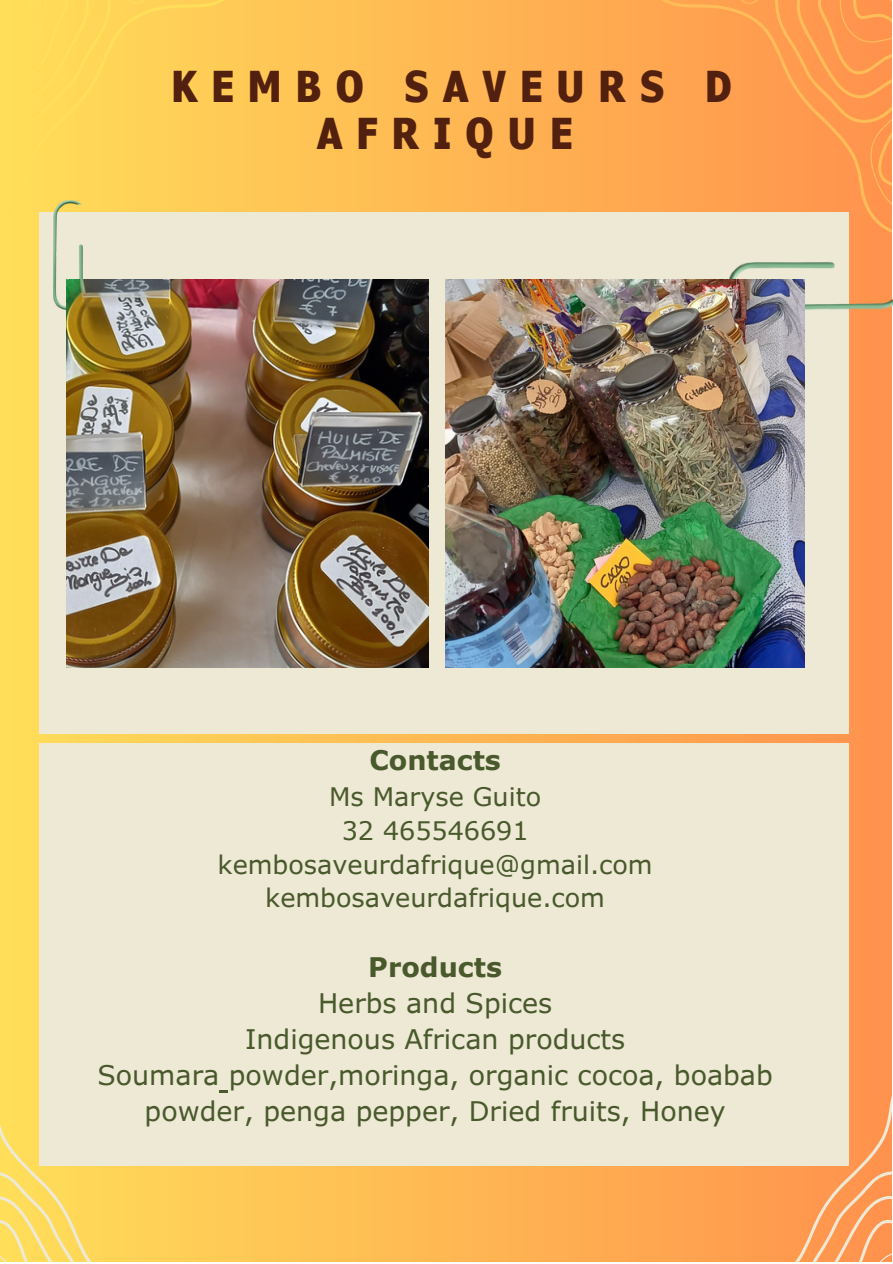
<style>
.page{position:relative;width:893px;height:1264px;background:#fff}
.page>*{position:absolute;margin:0;border:0;box-sizing:border-box;transform-origin:0 0}
.t1{font:700 condensed 42.45px/47.2px "Verdana Pro";letter-spacing:.335em;color:#52200e;text-align:center}
.t2{font:27px/36px "Verdana Pro";color:#49592c;text-align:center}
.t3{font:700 27px "Verdana Pro";color:#49592c}
.t4{font:25.5px/33.8px "Verdana Pro";color:#49592c;text-align:center}
</style>
<div class="page">
<div style="left:0;top:0;width:891px;height:1261px;background:linear-gradient(to right,#ffde59,#ff924d)"></div>
<div style="left:40px;top:212px;width:809px;height:522px;background:#ede9d5"></div>
<svg style="left:668px;top:1056px;width:224px;height:206px;background:#fd9e56"></svg>
<div style="left:40px;top:743px;width:809px;height:422px;background:#ede9d5"></div>
<svg style="left:638px;top:0;width:254px;height:237px;background:#fda45a"></svg>
<img style="left:729px;top:262px;width:163px;height:48px">
<img style="left:53px;top:238px;width:29px;height:72px">
<svg style="left:0;top:0;width:247px;height:238px;background:#fcd562"></svg>
<svg style="left:0;top:1056px;width:228px;height:206px"></svg>
<img style="left:446px;top:280px;width:358px;height:387px">
<img style="left:66px;top:280px;width:362px;height:387px">
<p class="t1" style="left:171px;top:61px;width:562px">KEMBO SAVEURS D<br>AFRIQUE</p>
<p class="t3" style="left:369px;top:742px;width:133px">Contacts</p>
<p class="t4" style="left:329px;top:779px;width:213px">Ms Maryse Guito</p>
<p class="t4" style="left:218px;top:813px;width:436px">32 465546691 kembosaveurdafrique@gmail.com kembosaveurdafrique.com</p>
<p class="t3" style="left:368px;top:949px;width:135px">Products</p>
<p class="t2" style="left:318px;top:983px;width:236px">Herbs and Spices</p>
<p class="t2" style="left:245px;top:1019px;width:381px">Indigenous African products</p>
<p class="t2" style="left:97px;top:1055px;width:677px">Soumara powder,moringa, organic cocoa, boabab powder, penga pepper, Dried fruits, Honey</p>
</div>
